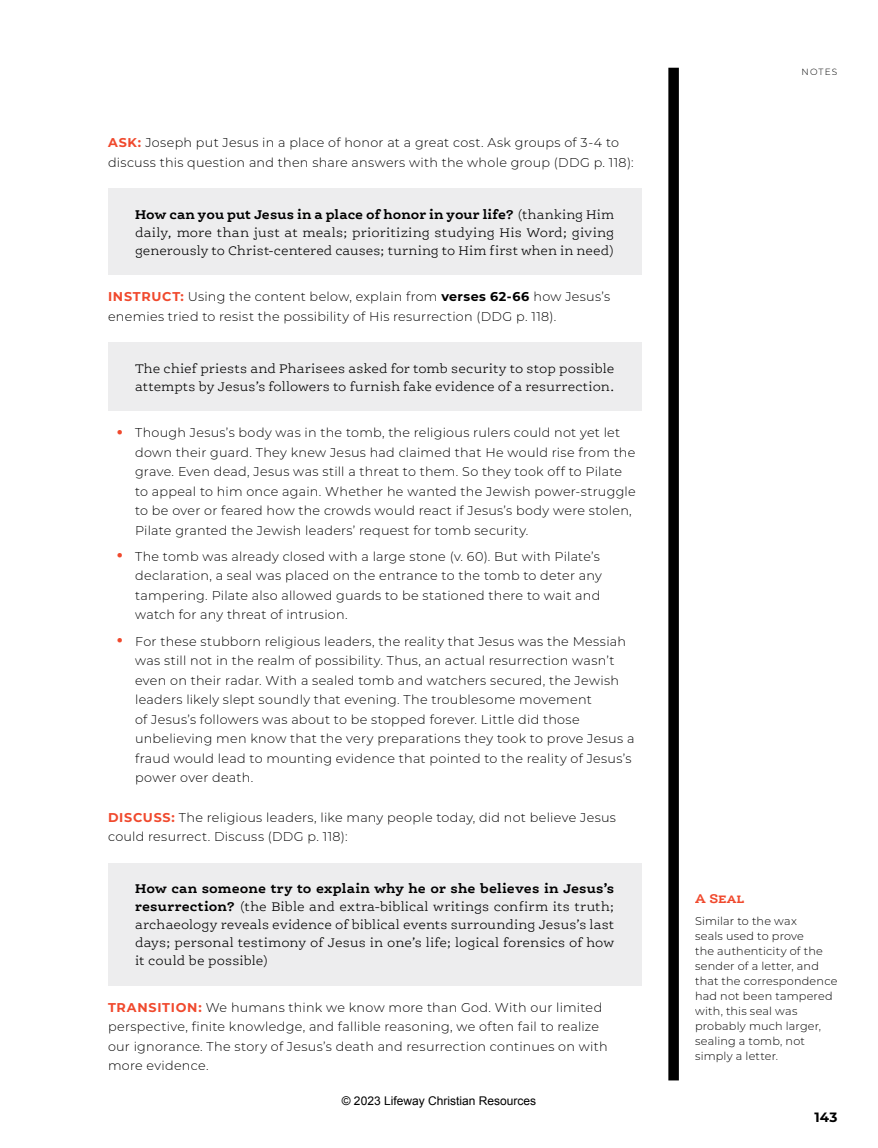
<style>
.page{position:relative;width:878px;height:1148px;background:#fff}
.page>*{position:absolute;margin:0;border:0;box-sizing:border-box;transform-origin:0 0}
.t1{font:300 13.5px/18px "Ernestine Pro";letter-spacing:.005em;color:#000;text-align:justify}
.t2{font:700 13.5px "Ernestine Pro";color:#f0492d}
.t3{font:700 13.5px "Montserrat";color:#000}
.t4{font:300 12.75px/19.5px "Montserrat";letter-spacing:.02em;color:#000}
.t5{font:12px "Arial";color:#000}
.t6{font:300 11.25px/15px "Montserrat";letter-spacing:.015em;color:#000}
.t7{font:300 9px "Montserrat";letter-spacing:.125em;color:#000}
.s1{font-weight:700;color:#f0492d}
.s2{font-weight:700}
.s3{font-size:36px;color:#f0492d}
</style>
<div class="page">
<div style="left:668px;top:68px;width:10px;height:1012px;background:#000"></div>
<div style="left:108px;top:188px;width:533px;height:87px;background:#ededee"></div>
<div style="left:108px;top:342px;width:533px;height:69px;background:#ededee"></div>
<div style="left:108px;top:862px;width:533px;height:123px;background:#ededee"></div>
<p class="t4" style="left:108px;top:133px;width:527px"><span class="s1">ASK:</span> Joseph put Jesus in a place of honor at a great cost. Ask groups of 3-4 to discuss this question and then share answers with the whole group (DDG p. 118):</p>
<p class="t1" style="left:135px;top:205px;width:480px"><span class="s2">How can you put Jesus in a place of honor in your life?</span> (thanking Him daily, more than just at meals; prioritizing studying His Word; giving generously to Christ-centered causes; turning to Him first when in need)</p>
<p class="t4" style="left:108px;top:286px;width:503px"><span class="s1">INSTRUCT:</span> Using the content below, explain from <span class="s2">verses 62-66</span> how Jesus’s enemies tried to resist the possibility of His resurrection (DDG p. 118).</p>
<p class="t1" style="left:135px;top:359px;width:481px">The chief priests and Pharisees asked for tomb security to stop possible attempts by Jesus’s followers to furnish fake evidence of a resurrection.</p>
<p class="t4" style="left:135px;top:422px;width:502px;text-indent:-20px"><span class="s3">•</span> Though Jesus’s body was in the tomb, the religious rulers could not yet let down their guard. They knew Jesus had claimed that He would rise from the grave. Even dead, Jesus was still a threat to them. So they took off to Pilate to appeal to him once again. Whether he wanted the Jewish power-struggle to be over or feared how the crowds would react if Jesus’s body were stolen, Pilate granted the Jewish leaders’ request for tomb security.</p>
<p class="t4" style="left:135px;top:546px;width:468px;text-indent:-20px"><span class="s3">•</span> The tomb was already closed with a large stone (v. 60). But with Pilate’s declaration, a seal was placed on the entrance to the tomb to deter any tampering. Pilate also allowed guards to be stationed there to wait and watch for any threat of intrusion.</p>
<p class="t4" style="left:135px;top:631px;width:501px;text-indent:-20px"><span class="s3">•</span> For these stubborn religious leaders, the reality that Jesus was the Messiah was still not in the realm of possibility. Thus, an actual resurrection wasn’t even on their radar. With a sealed tomb and watchers secured, the Jewish leaders likely slept soundly that evening. The troublesome movement<br>of Jesus’s followers was about to be stopped forever. Little did those unbelieving men know that the very preparations they took to prove Jesus a fraud would lead to mounting evidence that pointed to the reality of Jesus’s power over death.</p>
<p class="t4" style="left:108px;top:807px;width:509px"><span class="s1">DISCUSS:</span> The religious leaders, like many people today, did not believe Jesus could resurrect. Discuss (DDG p. 118):</p>
<p class="t1" style="left:135px;top:879px;width:481px"><span class="s2">How can someone try to explain why he or she believes in Jesus’s resurrection?</span> (the Bible and extra-biblical writings confirm its truth; archaeology reveals evidence of biblical events surrounding Jesus’s last days; personal testimony of Jesus in one’s life; logical forensics of how it could be possible)</p>
<p class="t4" style="left:108px;top:997px;width:501px"><span class="s1">TRANSITION:</span> We humans think we know more than God. With our limited perspective, finite knowledge, and fallible reasoning, we often fail to realize our ignorance. The story of Jesus’s death and resurrection continues on with more evidence.</p>
<p class="t5" style="left:342px;top:1092px;width:196px">© 2023 Lifeway Christian Resources</p>
<p class="t7" style="left:801px;top:66px;width:37px">NOTES</p>
<p class="t2" style="left:695px;top:890px;width:51px">A Seal</p>
<p class="t6" style="left:695px;top:913px;width:144px">Similar to the wax<br>seals used to prove<br>the authenticity of the sender of a letter, and that the correspondence had not been tampered with, this seal was probably much larger, sealing a tomb, not simply a letter.</p>
<p class="t3" style="left:814px;top:1107px;width:24px">143</p>
</div>
